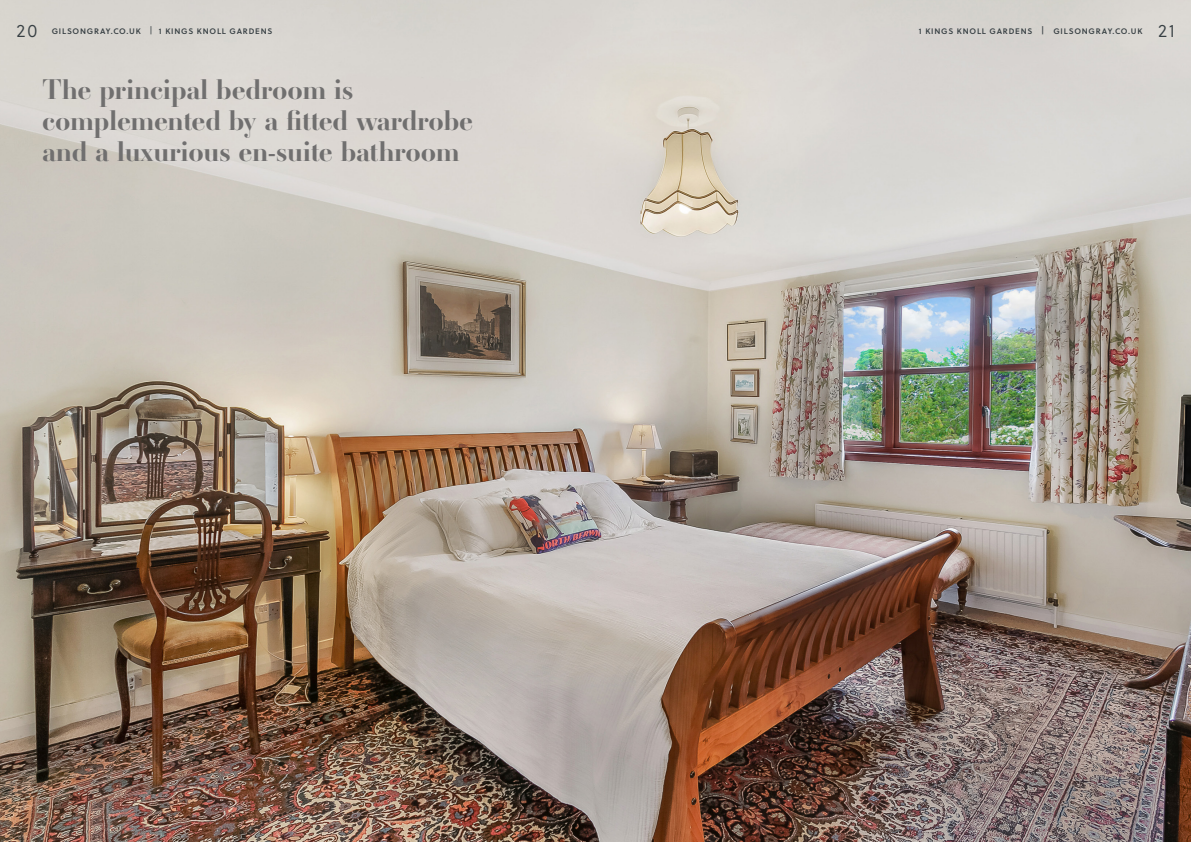
<style>
.page{position:relative;width:1191px;height:842px;background:#fff}
.page>*{position:absolute;margin:0;border:0;box-sizing:border-box;transform-origin:0 0}
.t1{font:700 28px/31px "Ambroise Std";letter-spacing:.01em;color:#706f6f}
.t2{font:300 18px "Soleil";color:#384044}
.t3{font:8px "Soleil Sb";letter-spacing:.1em;color:#384044}
.s1{font-family:"Soleil"}
</style>
<div class="page">
<img style="left:0;top:0;width:1191px;height:842px">
<p class="t2" style="left:16px;top:18px;width:22px">20</p>
<p class="t3" style="left:52px;top:25px;width:222px">GILSONGRAY.CO.UK <span class="s1">|</span> 1 KINGS KNOLL GARDENS</p>
<p class="t3" style="left:919px;top:25px;width:225px">1 KINGS KNOLL GARDENS | GILSONGRAY.CO.UK</p>
<p class="t2" style="left:1158px;top:18px;width:18px">21</p>
<p class="t1" style="left:43px;top:74px;width:432px">The principal bedroom is complemented by a fitted wardrobe and a luxurious en-suite bathroom</p>
</div>
